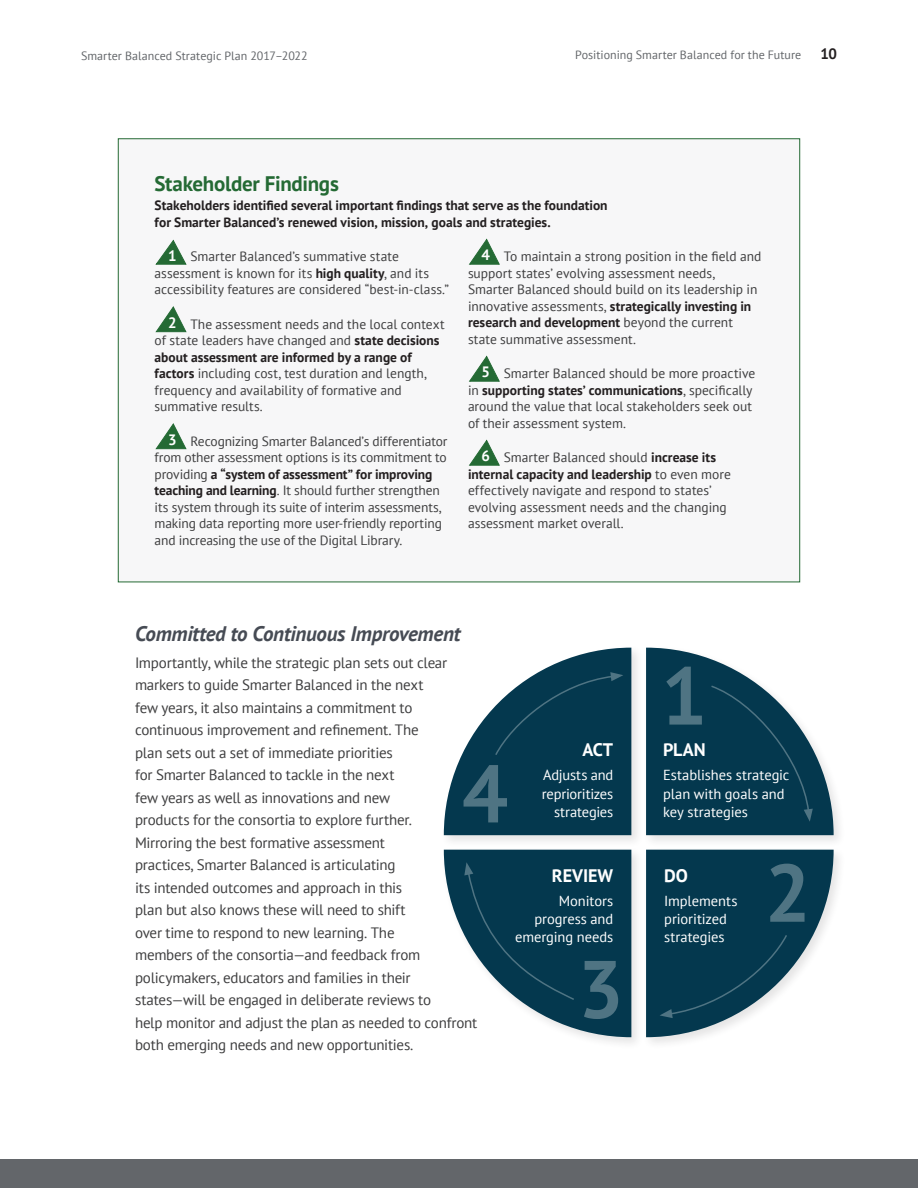
<style>
.page{position:relative;width:918px;height:1188px;background:#fff}
.page>*{position:absolute;margin:0;border:0;box-sizing:border-box;transform-origin:0 0}
.figure_text{font:700 81.45px "PT Sans";color:#4f7483}
.t1{font:italic 700 21px "PT Sans";letter-spacing:-.015em;color:#464b54}
.t2{font:700 21px "PT Sans";letter-spacing:-.015em;color:#246a34}
.figure_h4{font:700 18.15px "PT Sans";letter-spacing:-.005em;color:#fff}
.t3{font:15px/22.5px "PT Sans";letter-spacing:-.015em;color:#3e3e3f}
.t4{font:700 15px "PT Sans";color:#231f20}
.figure_text-2{font:14.55px/18.1px "PT Sans";letter-spacing:-.005em;color:#fff}
.t5{font:13.5px/16.5px "PT Sans";color:#3e3e3f}
.inset_body{font:700 13.5px/16.5px "PT Sans";color:#231f20}
.t6{font:12px "PT Sans";letter-spacing:.005em;color:#63666a}
.s1{font-weight:700;font-size:15px;color:#fff}
.s2{font-weight:700;color:#231f20}
</style>
<div class="page">
<div style="left:0;top:1159px;width:918px;height:29px;background:#63666a"></div>
<div style="left:118px;top:139px;width:682px;height:443px;background:#f7f7f8"></div>
<svg style="left:156px;top:240px;width:30px;height:25px"></svg>
<svg style="left:156px;top:306px;width:30px;height:26px"></svg>
<svg style="left:156px;top:423px;width:30px;height:26px"></svg>
<svg style="left:469px;top:239px;width:31px;height:26px"></svg>
<svg style="left:469px;top:356px;width:31px;height:26px"></svg>
<svg style="left:469px;top:440px;width:31px;height:26px"></svg>
<div style="left:642px;top:644px;width:204px;height:204px;background:#231f20;opacity:.12"></div>
<div style="left:440px;top:846px;width:204px;height:204px;background:#231f20;opacity:.12"></div>
<div style="left:642px;top:846px;width:204px;height:204px;background:#231f20;opacity:.12"></div>
<div style="left:440px;top:644px;width:204px;height:204px;background:#231f20;opacity:.12"></div>
<svg style="left:444px;top:648px;width:187px;height:187px"></svg>
<svg style="left:646px;top:648px;width:188px;height:187px"></svg>
<svg style="left:646px;top:850px;width:188px;height:187px"></svg>
<svg style="left:444px;top:850px;width:187px;height:187px"></svg>
<p class="t6" style="left:81px;top:48px;width:228px">Smarter Balanced Strategic Plan 2017–2022</p>
<p class="t6" style="left:575px;top:47px;width:228px">Positioning Smarter Balanced for the Future</p>
<p class="t4" style="left:821px;top:44px;width:18px">10</p>
<p class="t2" style="left:155px;top:170px;width:186px">Stakeholder Findings</p>
<p class="inset_body" style="left:155px;top:197px;width:455px">Stakeholders identified several important findings that serve as the foundation for Smarter Balanced’s renewed vision, mission, goals and strategies.</p>
<p class="t5" style="left:155px;top:248px;width:296px;text-indent:13px"><span class="s1">1</span> Smarter Balanced’s summative state assessment is known for its <span class="s2">high quality</span>, and its accessibility features are considered “best-in-class.”</p>
<p class="t5" style="left:155px;top:316px;width:292px;text-indent:13px"><span class="s1">2</span> The assessment needs and the local context of state leaders have changed and <span class="s2">state decisions about assessment are informed by a range of factors</span> including cost, test duration and length, frequency and availability of formative and summative results.</p>
<p class="t5" style="left:155px;top:433px;width:294px;text-indent:13px"><span class="s1">3</span> Recognizing Smarter Balanced’s differentiator from other assessment options is its commitment to providing <span class="s2">a “system of assessment” for improving teaching and learning</span>. It should further strengthen its system through its suite of interim assessments, making data reporting more user-friendly reporting and increasing the use of the Digital Library.</p>
<p class="t5" style="left:468px;top:248px;width:295px;text-indent:13px"><span class="s1">4</span> To maintain a strong position in the field and support states’ evolving assessment needs, Smarter Balanced should build on its leadership in innovative assessments, <span class="s2">strategically investing in research and development</span> beyond the current state summative assessment.</p>
<p class="t5" style="left:468px;top:365px;width:289px;text-indent:13px"><span class="s1">5</span> Smarter Balanced should be more proactive in <span class="s2">supporting states’ communications</span>, specifically around the value that local stakeholders seek out of their assessment system.</p>
<p class="t5" style="left:468px;top:449px;width:264px;text-indent:13px"><span class="s1">6</span> Smarter Balanced should <span class="s2">increase its internal capacity and leadership</span> to even more effectively navigate and respond to states’ evolving assessment needs and the changing assessment market overall.</p>
<h3 class="t1" style="left:135px;top:620px;width:327px">Committed to Continuous Improvement</h3>
<p class="t3" style="left:135px;top:651px;width:344px">Importantly, while the strategic plan sets out clear markers to guide Smarter Balanced in the next<br>few years, it also maintains a commitment to continuous improvement and refinement. The<br>plan sets out a set of immediate priorities<br>for Smarter Balanced to tackle in the next<br>few years as well as innovations and new<br>products for the consortia to explore further.<br>Mirroring the best formative assessment<br>practices, Smarter Balanced is articulating<br>its intended outcomes and approach in this<br>plan but also knows these will need to shift<br>over time to respond to new learning. The<br>members of the consortia—and feedback from policymakers, educators and families in their states—will be engaged in deliberate reviews to<br>help monitor and adjust the plan as needed to confront both emerging needs and new opportunities.</p>
<p class="figure_text" style="left:661px;top:642px;width:48px">1</p>
<h4 class="figure_h4" style="left:582px;top:738px;width:32px">ACT</h4>
<p class="figure_text-2" style="left:542px;top:766px;width:73px;text-align:right">Adjusts and reprioritizes strategies</p>
<h4 class="figure_h4" style="left:663px;top:738px;width:44px">PLAN</h4>
<p class="figure_text-2" style="left:663px;top:766px;width:128px">Establishes strategic plan with goals and key strategies</p>
<p class="figure_text" style="left:462px;top:740px;width:48px">4</p>
<p class="figure_text" style="left:765px;top:839px;width:48px">2</p>
<h4 class="figure_h4" style="left:664px;top:864px;width:25px">DO</h4>
<p class="figure_text-2" style="left:664px;top:892px;width:75px">Implements prioritized strategies</p>
<h4 class="figure_h4" style="left:552px;top:864px;width:63px">REVIEW</h4>
<p class="figure_text-2" style="left:515px;top:892px;width:100px;text-align:right">Monitors progress and emerging needs</p>
<p class="figure_text" style="left:578px;top:936px;width:48px">3</p>
</div>
